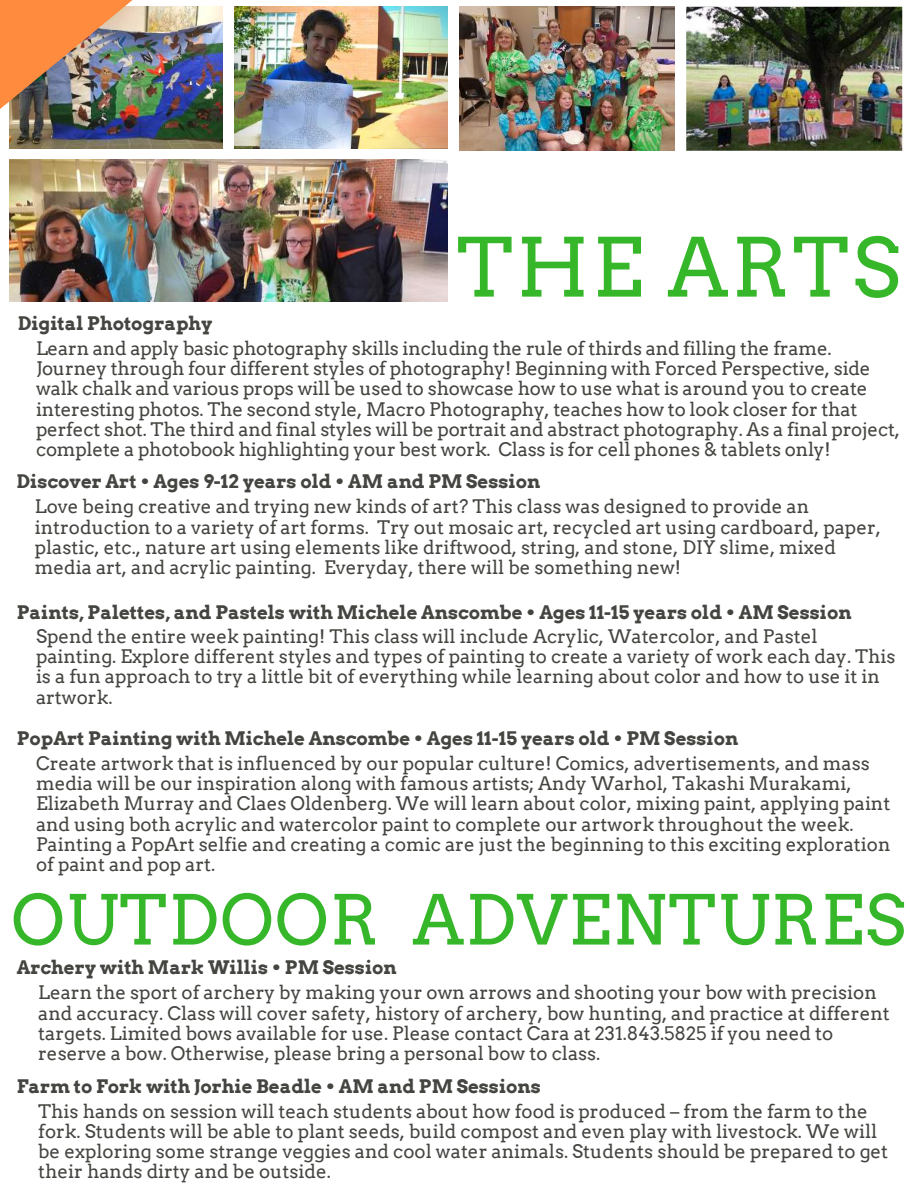
<style>
.page{position:relative;width:918px;height:1188px;background:#fff}
.page>*{position:absolute;margin:0;border:0;box-sizing:border-box;transform-origin:0 0}
.t1{font:81px "Arvo";letter-spacing:.04em;color:#35b729}
.t2{font:68.55px "Arvo";letter-spacing:.02em;color:#35b729}
.t3{font:18.75px/20.2px "Arvo";color:#444440}
.t4{font:700 18.75px "Arvo";color:#444440}
</style>
<div class="page">
<img style="left:9px;top:7px;width:214px;height:141px">
<img style="left:234px;top:7px;width:214px;height:141px">
<img style="left:9px;top:160px;width:439px;height:142px">
<img style="left:459px;top:7px;width:216px;height:144px">
<img style="left:686px;top:7px;width:216px;height:144px">
<img style="left:0;top:0;width:133px;height:109px">
<h1 class="t1" style="left:457px;top:219px;width:445px">THE ARTS</h1>
<p class="t4" style="left:18px;top:312px;width:196px">Digital Photography</p>
<p class="t3" style="left:36px;top:338px;width:866px">Learn and apply basic photography skills including the rule of thirds and filling the frame.<br>Journey through four different styles of photography! Beginning with Forced Perspective, side walk chalk and various props will be used to showcase how to use what is around you to create interesting photos. The second style, Macro Photography, teaches how to look closer for that perfect shot. The third and final styles will be portrait and abstract photography. As a final project, complete a photobook highlighting your best work. Class is for cell phones &amp; tablets only!</p>
<p class="t4" style="left:17px;top:470px;width:525px">Discover Art • Ages 9-12 years old • AM and PM Session</p>
<p class="t3" style="left:35px;top:497px;width:848px">Love being creative and trying new kinds of art? This class was designed to provide an introduction to a variety of art forms. Try out mosaic art, recycled art using cardboard, paper, plastic, etc., nature art using elements like driftwood, string, and stone, DIY slime, mixed media art, and acrylic painting. Everyday, there will be something new!</p>
<p class="t4" style="left:17px;top:601px;width:836px">Paints, Palettes, and Pastels with Michele Anscombe • Ages 11-15 years old • AM Session</p>
<p class="t3" style="left:36px;top:626px;width:861px">Spend the entire week painting! This class will include Acrylic, Watercolor, and Pastel painting. Explore different styles and types of painting to create a variety of work each day. This is a fun approach to try a little bit of everything while learning about color and how to use it in artwork.</p>
<p class="t4" style="left:17px;top:727px;width:723px">PopArt Painting with Michele Anscombe • Ages 11-15 years old • PM Session</p>
<p class="t3" style="left:36px;top:753px;width:856px">Create artwork that is influenced by our popular culture! Comics, advertisements, and mass media will be our inspiration along with famous artists; Andy Warhol, Takashi Murakami, Elizabeth Murray and Claes Oldenberg. We will learn about color, mixing paint, applying paint and using both acrylic and watercolor paint to complete our artwork throughout the week.<br>Painting a PopArt selfie and creating a comic are just the beginning to this exciting exploration of paint and pop art.</p>
<h2 class="t2" style="left:11px;top:879px;width:896px">OUTDOOR ADVENTURES</h2>
<p class="t4" style="left:17px;top:956px;width:381px">Archery with Mark Willis • PM Session</p>
<p class="t3" style="left:38px;top:983px;width:853px">Learn the sport of archery by making your own arrows and shooting your bow with precision and accuracy. Class will cover safety, history of archery, bow hunting, and practice at different targets. Limited bows available for use. Please contact Cara at 231.843.5825 if you need to reserve a bow. Otherwise, please bring a personal bow to class.</p>
<p class="t4" style="left:17px;top:1075px;width:526px">Farm to Fork with Jorhie Beadle • AM and PM Sessions</p>
<p class="t3" style="left:38px;top:1101px;width:852px">This hands on session will teach students about how food is produced – from the farm to the fork. Students will be able to plant seeds, build compost and even play with livestock. We will be exploring some strange veggies and cool water animals. Students should be prepared to get their hands dirty and be outside.</p>
</div>
